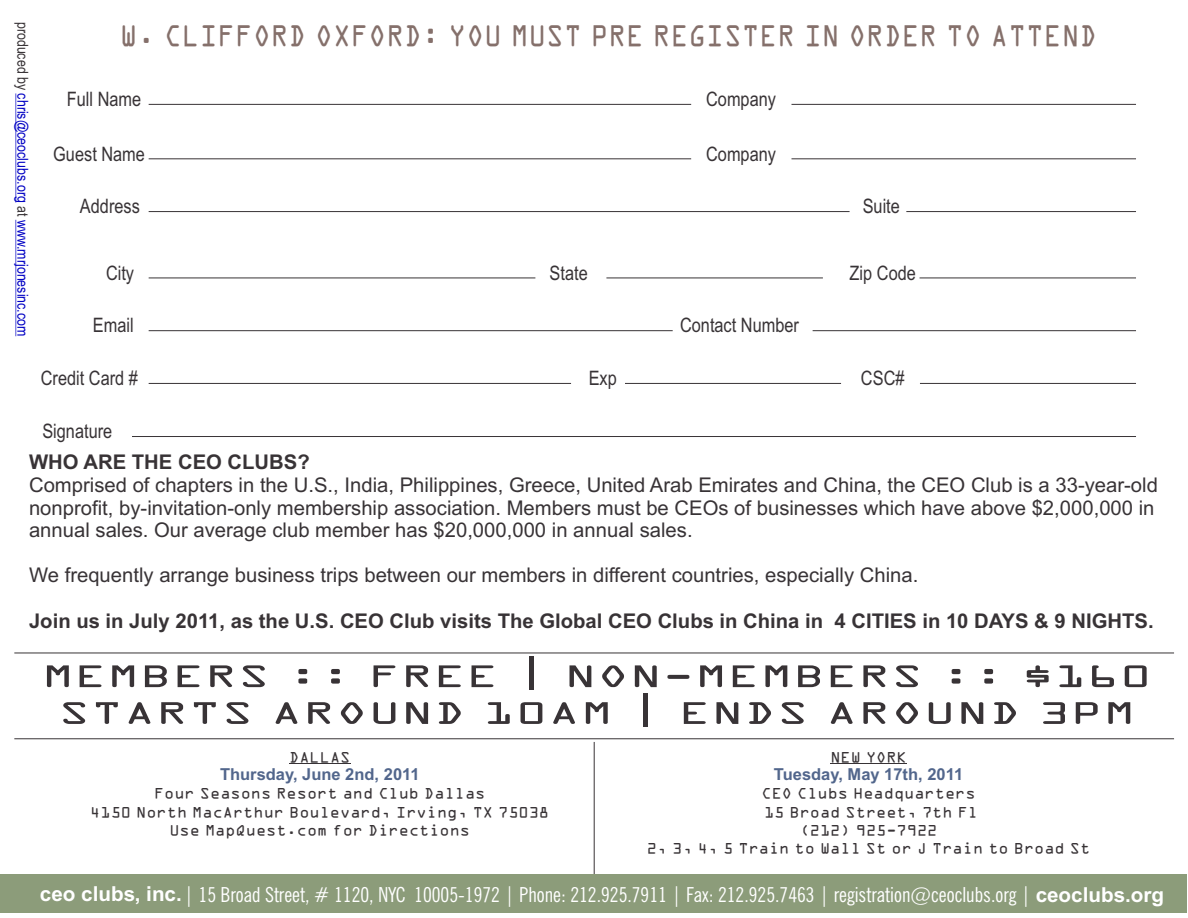
<style>
.page{position:relative;width:1188px;height:918px;background:#fff}
.page>*{position:absolute;margin:0;border:0;box-sizing:border-box;transform-origin:0 0}
.t1{font:33.6px/36.8px "OCR Aby BT";color:#383336;text-align:center;scale:1.58 1}
.t2{font:32.55px "OCR Aby BT";color:#85706b;scale:.88 1}
.t3{font:condensed 20.7px "News Gothic BT";color:#fff}
.t4{font:20.25px/22.6px "Arial";color:#383336}
.t5{font:700 20.25px "Arial";color:#383336}
.t6{font:19.95px "Arial Narrow";color:#383336}
.t7{font:16.5px/18.1px "OCR Aby BT";color:#383336;text-align:center}
.t8{font:700 16.5px "Arial";color:#52668c}
.t9{font:15.15px "Arial Narrow";color:#0000c4}
.t10{font:15.15px "Arial Narrow";color:#383336}
.s1{color:#383336}
.s2{font-family:"Arial";font-weight:700;font-stretch:normal}
</style>
<div class="page">
<hr style="left:289px;top:763px;width:61px;height:1px;background:#383336">
<hr style="left:830px;top:763px;width:77px;height:1px;background:#383336">
<hr style="left:594px;top:742px;width:1px;height:158px;background:#383336">
<hr style="left:16px;top:93px;width:1px;height:110px;background:#0000c4">
<hr style="left:16px;top:220px;width:1px;height:116px;background:#0000c4">
<svg style="left:148px;top:104px;width:544px;height:1px"></svg>
<svg style="left:791px;top:104px;width:345px;height:1px"></svg>
<svg style="left:148px;top:211px;width:702px;height:1px"></svg>
<svg style="left:906px;top:211px;width:230px;height:1px"></svg>
<svg style="left:148px;top:278px;width:388px;height:1px"></svg>
<svg style="left:919px;top:278px;width:217px;height:1px"></svg>
<svg style="left:148px;top:330px;width:525px;height:1px"></svg>
<svg style="left:812px;top:330px;width:324px;height:1px"></svg>
<svg style="left:148px;top:383px;width:423px;height:1px"></svg>
<svg style="left:132px;top:436px;width:1004px;height:1px"></svg>
<svg style="left:625px;top:383px;width:216px;height:1px"></svg>
<svg style="left:606px;top:278px;width:217px;height:1px"></svg>
<svg style="left:920px;top:383px;width:216px;height:1px"></svg>
<svg style="left:148px;top:158px;width:544px;height:1px"></svg>
<svg style="left:791px;top:158px;width:345px;height:1px"></svg>
<svg style="left:14px;top:653px;width:1160px;height:1px"></svg>
<svg style="left:14px;top:738px;width:1160px;height:1px"></svg>
<div style="left:0;top:875px;width:1187px;height:38px;background:#8c9c7a"></div>
<p class="t9" style="left:29px;top:22px;width:316px;rotate:90deg"><span class="s1">produced by</span> chris@ceoclubs.org www.mrjonesinc.com</p>
<p class="t10" style="left:29px;top:206px;width:12px;rotate:90deg">at</p>
<h2 class="t2" style="left:120px;top:20px;width:1112px">W. CLIFFORD OXFORD: YOU MUST PRE REGISTER IN ORDER TO ATTEND</h2>
<p class="t6" style="left:67px;top:92px;width:76px">Full Name</p>
<p class="t6" style="left:706px;top:92px;width:71px">Company</p>
<p class="t6" style="left:53px;top:146px;width:93px">Guest Name</p>
<p class="t6" style="left:706px;top:146px;width:71px">Company</p>
<p class="t6" style="left:80px;top:199px;width:61px">Address</p>
<p class="t6" style="left:863px;top:199px;width:39px">Suite</p>
<p class="t6" style="left:106px;top:265px;width:30px">City</p>
<p class="t6" style="left:850px;top:265px;width:68px">Zip Code</p>
<p class="t6" style="left:93px;top:318px;width:42px">Email</p>
<p class="t6" style="left:680px;top:318px;width:120px">Contact Number</p>
<p class="t6" style="left:41px;top:371px;width:99px">Credit Card #</p>
<p class="t6" style="left:589px;top:371px;width:30px">Exp</p>
<p class="t6" style="left:42px;top:424px;width:71px">Signature</p>
<p class="t6" style="left:550px;top:265px;width:40px">State</p>
<p class="t6" style="left:861px;top:371px;width:45px">CSC#</p>
<p class="t5" style="left:29px;top:454px;width:282px">WHO ARE THE CEO CLUBS?</p>
<p class="t4" style="left:29px;top:475px;width:1130px">Comprised of chapters in the U.S., India, Philippines, Greece, United Arab Emirates and China, the CEO Club is a 33-year-old nonprofit, by-invitation-only membership association. Members must be CEOs of businesses which have above $2,000,000 in annual sales. Our average club member has $20,000,000 in annual sales.</p>
<p class="t4" style="left:29px;top:566px;width:891px">We frequently arrange business trips between our members in different countries, especially China.</p>
<p class="t5" style="left:29px;top:613px;width:1126px">Join us in July 2011, as the U.S. CEO Club visits The Global CEO Clubs in China in 4 CITIES in 10 DAYS &amp; 9 NIGHTS.</p>
<h1 class="t1" style="left:42px;top:659px;width:704px">MEMBERS :: FREE | NON-MEMBERS :: $160<br>STARTS AROUND 10AM | ENDS AROUND 3PM</h1>
<p class="t7" style="left:289px;top:749px;width:63px">DALLAS</p>
<p class="t7" style="left:90px;top:785px;width:460px">Four Seasons Resort and Club Dallas<br>4150 North MacArthur Boulevard, Irving, TX 75038<br>Use MapQuest.com for Directions</p>
<p class="t8" style="left:220px;top:768px;width:201px">Thursday, June 2nd, 2011</p>
<p class="t7" style="left:830px;top:749px;width:78px">NEW YORK</p>
<p class="t7" style="left:647px;top:785px;width:445px">CEO Clubs Headquarters<br>15 Broad Street, 7th Fl<br>(212) 925-7922<br>2, 3, 4, 5 Train to Wall St or J Train to Broad St</p>
<p class="t8" style="left:774px;top:768px;width:191px">Tuesday, May 17th, 2011</p>
<p class="t3" style="left:40px;top:886px;width:1126px"><span class="s2">ceo clubs, inc.</span> | 15 Broad Street, # 1120, NYC 10005-1972 | Phone: 212.925.7911 | Fax: 212.925.7463 | registration@ceoclubs.org | <span class="s2">ceoclubs.org</span></p>
</div>
